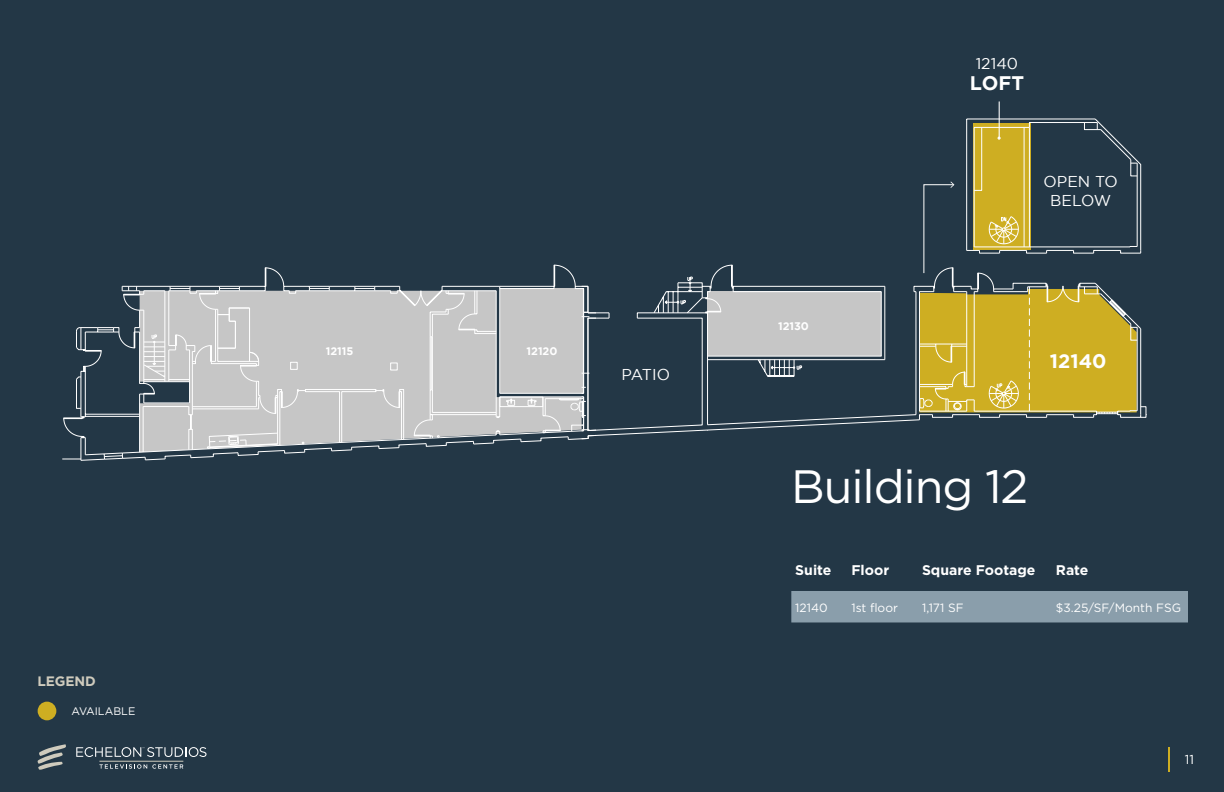
<style>
.page{position:relative;width:1224px;height:792px;background:#fff}
.page>*{position:absolute;margin:0;border:0;box-sizing:border-box;transform-origin:0 0}
.t1{font:46.7px "Gotham";letter-spacing:-.025em;color:#fff}
.t2{font:700 19.6px "Gotham";color:#fff}
.t3{font:15.7px/18.8px "Gotham";color:#fff;text-align:center}
.t4{font:700 14px "Gotham";color:#fff}
.t5{font:700 13.7px "Gotham";letter-spacing:-.01em;color:#cfcbbd}
.t6{font:12.9px "Gotham";color:#fff}
.t7{font:12px "Gotham";color:#fff}
.t8{font:700 11px "Gotham";color:#fff}
.t9{font:10.9px "Gotham";color:#fff}
</style>
<div class="page">
<div style="left:0;top:727px;width:1224px;height:65px;background:#233746"></div>
<hr style="left:1168px;top:748px;width:2px;height:24px;background:#ceae22">
<svg style="left:99px;top:764px;width:84px;height:5px"></svg>
<hr style="left:99px;top:761px;width:84px;height:1px;background:#cfcbbd">
<svg style="left:38px;top:744px;width:28px;height:26px"></svg>
<svg style="left:76px;top:747px;width:131px;height:10px"></svg>
<div style="left:0;top:0;width:1224px;height:740px;background:#233746"></div>
<hr style="left:999px;top:102px;width:1px;height:36px;background:#fff">
<svg style="left:62px;top:118px;width:1085px;height:342px"></svg>
<div style="left:791px;top:591px;width:397px;height:31px;background:#8a9eab"></div>
<div style="left:38px;top:702px;width:18px;height:18px;background:#ceae22;border-radius:50%"></div>
<p class="t5" style="left:38px;top:672px;width:60px">LEGEND</p>
<p class="t9" style="left:71px;top:705px;width:65px">AVAILABLE</p>
<p class="t8" style="left:326px;top:345px;width:29px">12115</p>
<p class="t8" style="left:527px;top:345px;width:32px">12120</p>
<h3 class="t3" style="left:622px;top:364px;width:50px">PATIO</h3>
<h3 class="t3" style="left:976px;top:54px;width:44px">12140</h3>
<h2 class="t2" style="left:970px;top:72px;width:56px">LOFT</h2>
<h3 class="t3" style="left:1044px;top:172px;width:76px">OPEN TO<br>BELOW</h3>
<p class="t8" style="left:778px;top:320px;width:32px">12130</p>
<h2 class="t2" style="left:1050px;top:349px;width:58px">12140</h2>
<h1 class="t1" style="left:791px;top:456px;width:239px">Building 12</h1>
<p class="t4" style="left:795px;top:560px;width:38px">Suite</p>
<p class="t4" style="left:851px;top:560px;width:39px">Floor</p>
<p class="t4" style="left:922px;top:560px;width:115px">Square Footage</p>
<p class="t4" style="left:1056px;top:560px;width:34px">Rate</p>
<p class="t7" style="left:795px;top:600px;width:34px">12140</p>
<p class="t7" style="left:851px;top:600px;width:48px">1st floor</p>
<p class="t7" style="left:922px;top:600px;width:43px">1,171 SF</p>
<p class="t7" style="left:1056px;top:600px;width:127px">$3.25/SF/Month FSG</p>
<p class="t6" style="left:1185px;top:751px;width:11px">11</p>
</div>
